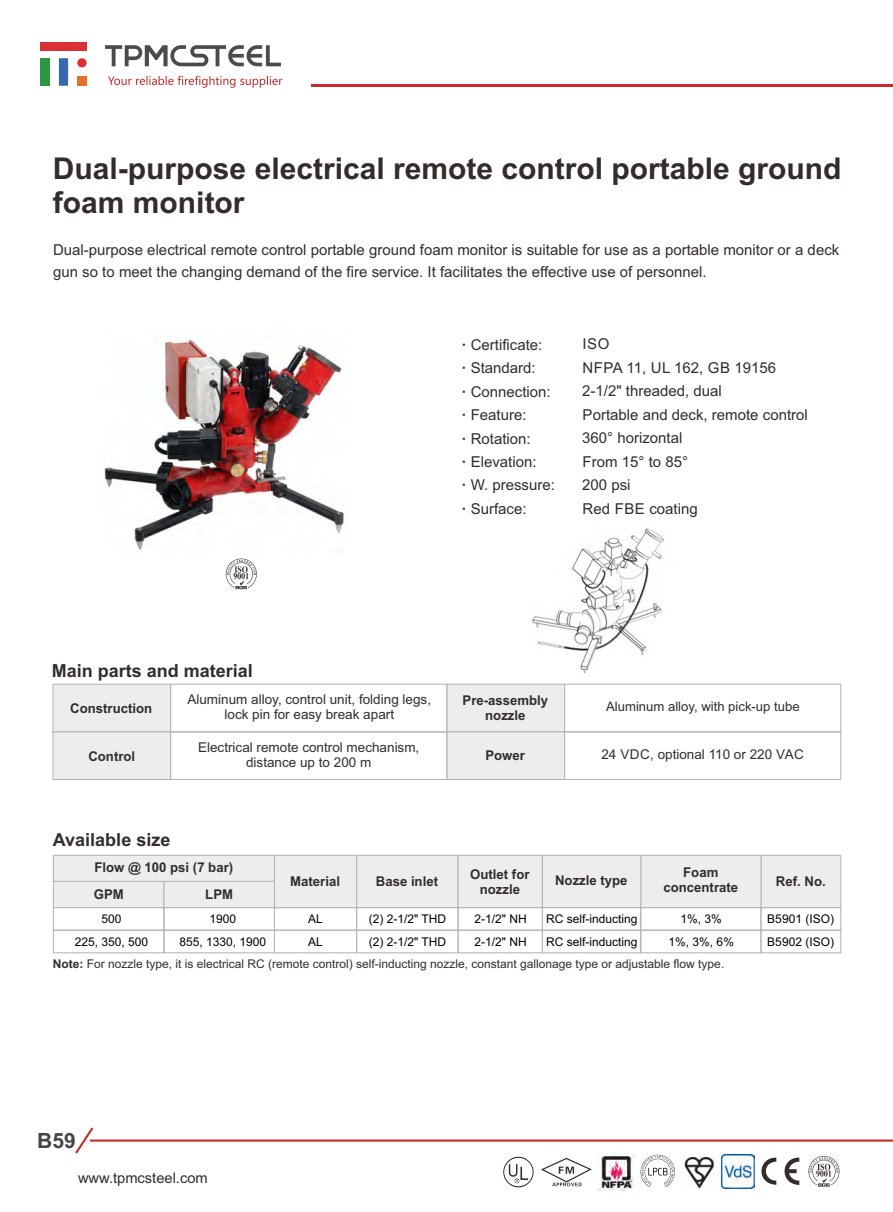
<style>
.page{position:relative;width:893px;height:1212px;background:#fff}
.page>*{position:absolute;margin:0;border:0;box-sizing:border-box;transform-origin:0 0}
.t1{font:700 30px/33.5px "Arial";color:#332c2b}
.t2{font:700 21px "Arial";color:#464443}
.t3{font:700 18px "Arial";color:#332c2b}
.t4{font:15px/23.4px "Arial";color:#332c2b}
.t5{font:14.7px "Arial";color:#332c2b}
.t6{font:13.5px/15.1px "Arial";color:#332c2b;text-align:center}
.t7{font:700 13.5px/15.1px "Arial";color:#332c2b;text-align:center}
.t8{font:13.05px "Arial";color:#332c2b}
.t9{font:12px/22.8px "Arial";color:#000}
.t10{font:12px "Arial";color:#332c2b}
.s1{font-weight:700}
</style>
<div class="page">
<img style="left:532px;top:528px;width:132px;height:145px">
<img style="left:104px;top:339px;width:241px;height:211px">
<hr style="left:311px;top:85px;width:582px;height:2px;background:#ca2a2e">
<div style="left:41px;top:42px;width:46px;height:8px;background:#dc3134"></div>
<div style="left:59px;top:58px;width:9px;height:28px;background:#3767ae"></div>
<div style="left:77px;top:76px;width:10px;height:10px;background:#e47029"></div>
<div style="left:41px;top:58px;width:9px;height:28px;background:#2d9644"></div>
<div style="left:77px;top:58px;width:10px;height:9px;background:#dc3134;border-radius:50%"></div>
<svg style="left:105px;top:45px;width:176px;height:21px"></svg>
<svg style="left:108px;top:76px;width:174px;height:12px"></svg>
<svg style="left:53px;top:684px;width:788px;height:96px"></svg>
<hr style="left:90px;top:1139px;width:803px;height:2px;background:#ca2a2e">
<svg style="left:75px;top:1127px;width:20px;height:27px"></svg>
<svg style="left:761px;top:1157px;width:38px;height:28px"></svg>
<img style="left:598px;top:1154px;width:36px;height:36px">
<img style="left:684px;top:1157px;width:30px;height:30px">
<svg style="left:640px;top:1155px;width:35px;height:32px"></svg>
<img style="left:721px;top:1154px;width:34px;height:34px">
<svg style="left:541px;top:1158px;width:51px;height:28px"></svg>
<svg style="left:503px;top:1157px;width:31px;height:30px"></svg>
<svg style="left:808px;top:1156px;width:31px;height:31px"></svg>
<svg style="left:226px;top:558px;width:31px;height:31px"></svg>
<svg style="left:53px;top:855px;width:788px;height:98px"></svg>
<h1 class="t1" style="left:53px;top:155px;width:790px">Dual-purpose electrical remote control portable ground foam monitor</h1>
<p class="t4" style="left:53px;top:240px;width:788px;line-height:21.8px">Dual-purpose electrical remote control portable ground foam monitor is suitable for use as a portable monitor or a deck gun so to meet the changing demand of the fire service. It facilitates the effective use of personnel.</p>
<p class="t4" style="left:462px;top:334px;width:95px"><span class="s1">·</span> Certificate:<br><span class="s1">·</span> Standard:<br><span class="s1">·</span> Connection: <span class="s1">·</span> Feature:<br><span class="s1">·</span> Rotation:<br><span class="s1">·</span> Elevation:<br><span class="s1">·</span> W. pressure: <span class="s1">·</span> Surface:</p>
<p class="t4" style="left:582px;top:334px;width:227px">ISO<br>NFPA 11, UL 162, GB 19156<br>2-1/2" threaded, dual<br>Portable and deck, remote control<br>360° horizontal<br>From 15° to 85°<br>200 psi<br>Red FBE coating</p>
<p class="t3" style="left:52px;top:664px;width:203px">Main parts and material</p>
<p class="t7" style="left:70px;top:702px;width:83px">Construction</p>
<p class="t7" style="left:88px;top:749px;width:48px">Control</p>
<p class="t6" style="left:601px;top:748px;width:204px">24 VDC, optional 110 or 220 VAC</p>
<p class="t6" style="left:187px;top:693px;width:245px">Aluminum alloy, control unit, folding legs, lock pin for easy break apart</p>
<p class="t6" style="left:198px;top:740px;width:223px">Electrical remote control mechanism, distance up to 200 m</p>
<p class="t7" style="left:485px;top:749px;width:41px">Power</p>
<p class="t7" style="left:463px;top:694px;width:87px">Pre-assembly nozzle</p>
<p class="t8" style="left:606px;top:702px;width:195px">Aluminum alloy, with pick-up tube</p>
<p class="t3" style="left:53px;top:833px;width:119px">Available size</p>
<p class="t7" style="left:94px;top:861px;width:140px">Flow @ 100 psi (7 bar)</p>
<p class="t9" style="left:75px;top:908px;width:75px;text-align:center">500<br>225, 350, 500</p>
<p class="t9" style="left:474px;top:908px;width:54px">2-1/2" NH<br>2-1/2" NH</p>
<p class="t7" style="left:470px;top:868px;width:61px">Outlet for nozzle</p>
<p class="t7" style="left:555px;top:874px;width:74px">Nozzle type</p>
<p class="t7" style="left:290px;top:875px;width:51px">Material</p>
<p class="t7" style="left:376px;top:875px;width:64px">Base inlet</p>
<p class="t9" style="left:369px;top:908px;width:79px">(2) 2-1/2" THD (2) 2-1/2" THD</p>
<p class="t7" style="left:94px;top:888px;width:31px">GPM</p>
<p class="t7" style="left:205px;top:888px;width:29px">LPM</p>
<p class="t9" style="left:546px;top:908px;width:93px">RC self-inducting<br>RC self-inducting</p>
<p class="t9" style="left:179px;top:908px;width:88px;text-align:center">1900<br>855, 1330, 1900</p>
<p class="t9" style="left:308px;top:908px;width:16px">AL<br>AL</p>
<p class="t7" style="left:663px;top:866px;width:76px">Foam concentrate</p>
<p class="t9" style="left:669px;top:908px;width:67px;text-align:center">1%, 3%<br>1%, 3%, 6%</p>
<p class="t10" style="left:53px;top:959px;width:673px"><span class="s1">Note:</span> For nozzle type, it is electrical RC (remote control) self-inducting nozzle, constant gallonage type or adjustable flow type.</p>
<p class="t7" style="left:776px;top:875px;width:51px">Ref. No.</p>
<p class="t9" style="left:767px;top:908px;width:68px">B5901 (ISO)<br>B5902 (ISO)</p>
<h2 class="t2" style="left:37px;top:1132px;width:40px">B59</h2>
<p class="t5" style="left:78px;top:1172px;width:131px">www.tpmcsteel.com</p>
</div>
